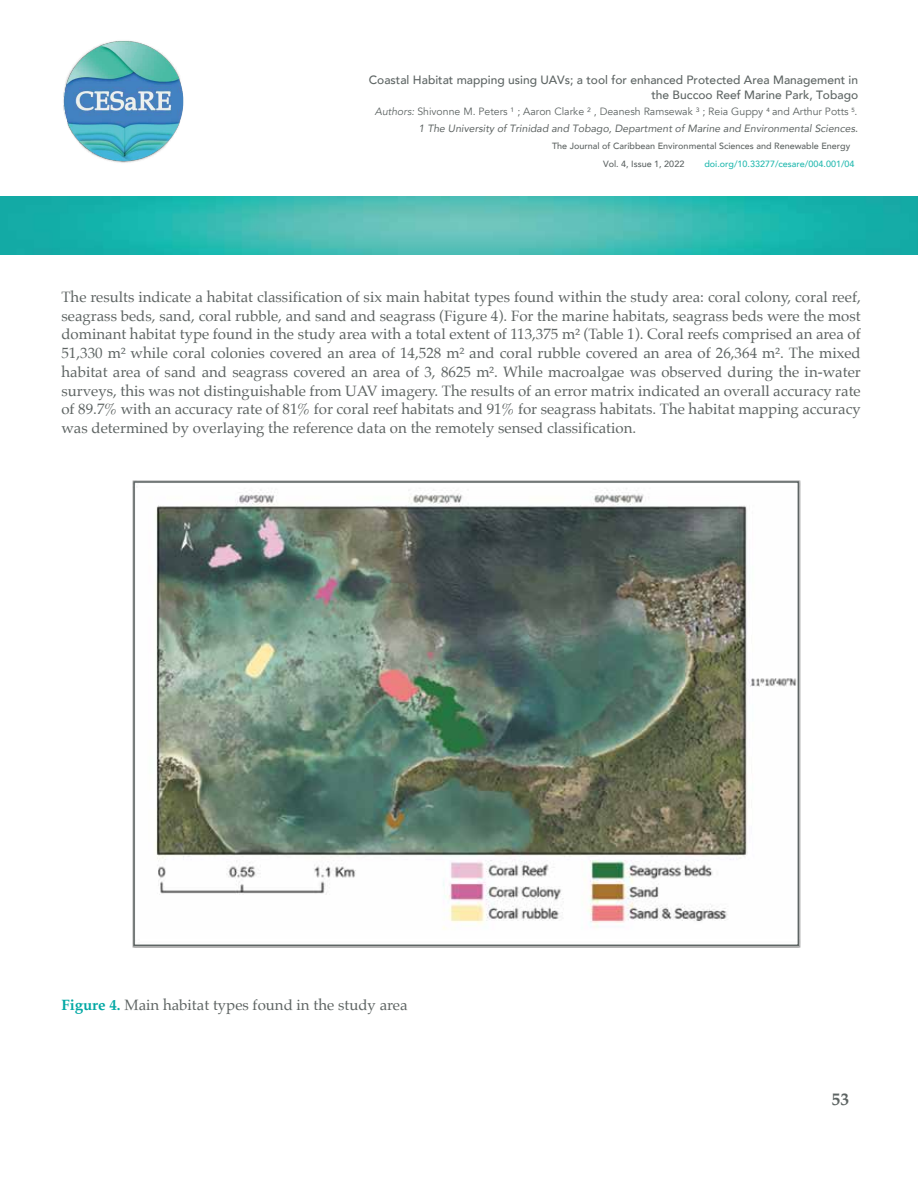
<style>
.page{position:relative;width:918px;height:1188px;background:#fff}
.page>*{position:absolute;margin:0;border:0;box-sizing:border-box;transform-origin:0 0}
.t1{font:700 17.55px "Palatino";color:#5d6463}
.t2{font:700 17.55px "Palatino";color:#5e6463}
.t3{font:15px/18.8px "Palatino";color:#5e6463;text-align:justify}
.t4{font:500 12px/14.4px "Avenir";color:#5e6564;text-align:right}
.t5{font:10.5px "Avenir";color:#5e6463}
.t6{font:italic 10.5px "Avenir";color:#5e6463}
.t7{font:500 9px "Avenir";color:#5e6463}
.t8{font:500 9px "Avenir";color:#28bcb1}
.t9{font:500 9px "Avenir";color:#23b9af}
.t10{font:500 9px "Avenir";color:#5d6363}
.t11{font:500 9px "Avenir";color:#5e6565}
.t12{font:500 6px "Avenir";color:#5e6463}
.s1{font-style:italic;color:#5e6564}
.s2{color:#5e6564}
.s3{font-weight:700;color:#00a8a4}
</style>
<div class="page">
<img style="left:0;top:197px;width:918px;height:58px">
<img style="left:132px;top:480px;width:669px;height:468px">
<div style="left:133px;top:481px;width:666px;height:465px;border:2px solid #5e6564"></div>
<img style="left:4px;top:40px;width:241px;height:215px">
<p class="t4" style="left:369px;top:72px;width:491px">Coastal Habitat mapping using UAVs; a tool for enhanced Protected Area Management in the Buccoo Reef Marine Park, Tobago</p>
<p class="t5" style="left:375px;top:105px;width:484px"><span class="s1">Authors:</span> Shivonne M. Peters ¹ ; Aaron Clarke ² , Deanesh Ramsewak ³ ; Reia Guppy and Arthur Potts .</p>
<p class="t12" style="left:766px;top:105px;width:5px">4</p>
<p class="t12" style="left:852px;top:105px;width:5px">5</p>
<p class="t6" style="left:419px;top:122px;width:441px">1 The University of Trinidad and Tobago, Department of Marine and Environmental Sciences.</p>
<p class="t7" style="left:552px;top:138px;width:300px">The Journal of Caribbean Environmental Sciences and Renewable Energy</p>
<p class="t11" style="left:612px;top:153px;width:78px">Vol 5, Issue 1 2022</p>
<p class="t8" style="left:708px;top:153px;width:152px">doi.org/10.33277/cesare/005.001/04</p>
<p class="t10" style="left:603px;top:156px;width:83px">Vol. 4, Issue 1, 2022</p>
<p class="t9" style="left:704px;top:156px;width:152px">doi.org/10.33277/cesare/004.001/04</p>
<p class="t3" style="left:61px;top:287px;width:801px">The results indicate a habitat classification of six main habitat types found within the study area: coral colony, coral reef, seagrass beds, sand, coral rubble, and sand and seagrass (Figure 4). For the marine habitats, seagrass beds were the most dominant habitat type found in the study area with a total extent of 113,375 m² (Table 1). Coral reefs comprised an area of 51,330 m<span class="s2">²</span> while coral colonies covered an area of 14,528 m<span class="s2">²</span> and coral rubble covered an area of 26,364 m<span class="s2">²</span>. The mixed habitat area of sand and seagrass covered an area of 3, 8625 m<span class="s2">²</span>. While macroalgae was observed during the in-water surveys, this was not distinguishable from UAV imagery. The results of an error matrix indicated an overall accuracy rate of 89.7% with an accuracy rate of 81% for coral reef habitats and 91% for seagrass habitats. The habitat mapping accuracy was determined by overlaying the reference data on the remotely sensed classification.</p>
<p class="t3" style="left:61px;top:996px;width:348px"><span class="s3">Figure 4.</span> Main habitat types found in the study area</p>
<p class="t1" style="left:832px;top:1084px;width:19px">53</p>
<p class="t2" style="left:842px;top:1093px;width:10px">9</p>
</div>
